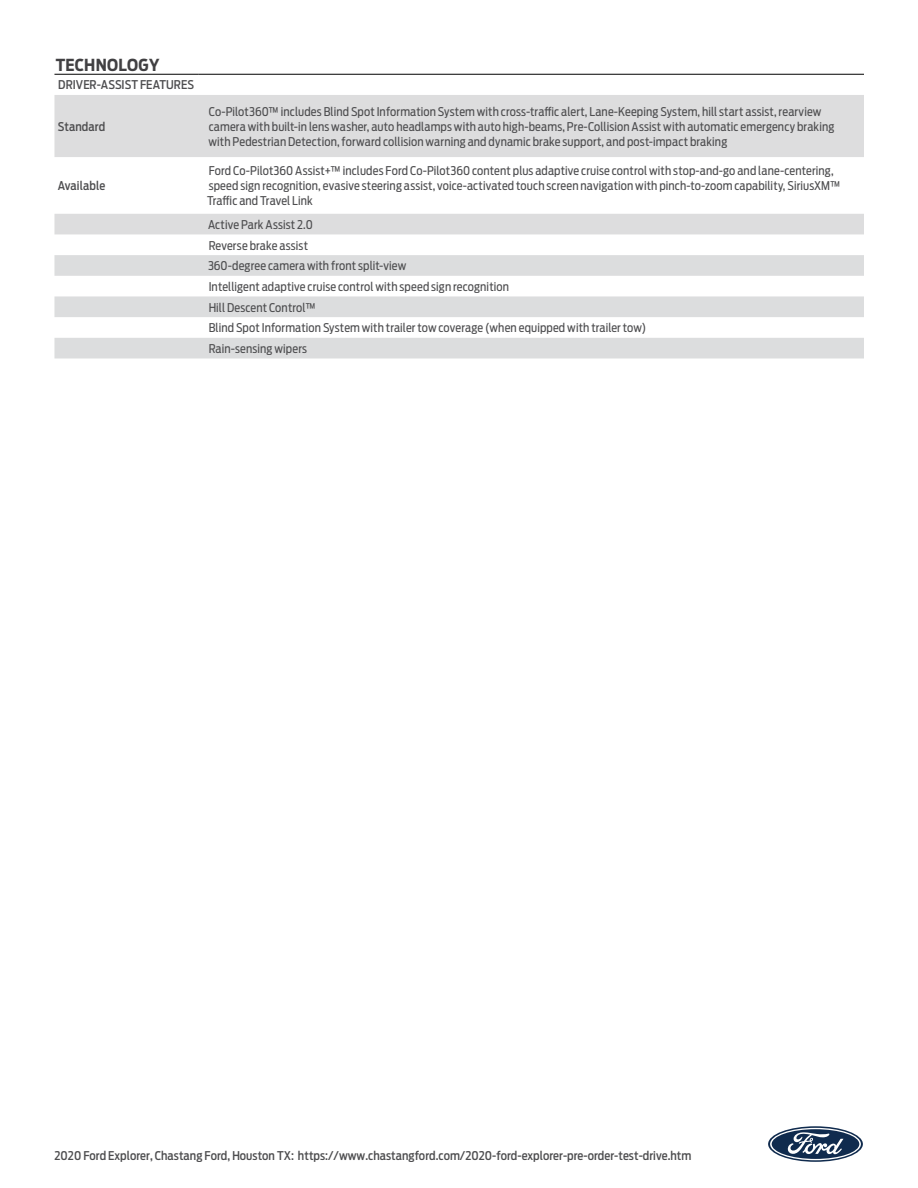
<style>
.page{position:relative;width:918px;height:1188px;background:#fff}
.page>*{position:absolute;margin:0;border:0;box-sizing:border-box;transform-origin:0 0}
.t1{font:700 16.5px "Ford Antenna Cond";letter-spacing:.015em;color:#414042}
.t2{font:12px/20.7px "Ford Antenna Cond";letter-spacing:.01em;color:#4d4d4f}
.t3{font:500 12px "Ford Antenna Cond";letter-spacing:.005em;color:#4d4d4f}
</style>
<div class="page">
<svg style="left:768px;top:1126px;width:95px;height:36px"></svg>
<svg style="left:770px;top:1128px;width:91px;height:32px"></svg>
<svg style="left:54px;top:95px;width:810px;height:139px;fill:#ddddde"></svg>
<svg style="left:54px;top:255px;width:810px;height:103px;fill:#dcddde"></svg>
<hr style="left:54px;top:74px;width:144px;height:1px;background:#000">
<hr style="left:198px;top:74px;width:666px;height:1px;background:#000">
<h1 class="t1" style="left:56px;top:50px;width:105px">TECHNOLOGY</h1>
<p class="t3" style="left:58px;top:75px;width:137px">DRIVER-ASSIST FEATURES</p>
<p class="t3" style="left:58px;top:116px;width:49px">Standard</p>
<p class="t3" style="left:58px;top:175px;width:49px">Available</p>
<p class="t2" style="left:209px;top:102px;width:627px;line-height:15px">Co-Pilot360™ includes Blind Spot Information System with cross-traffic alert, Lane-Keeping System, hill start assist, rearview camera with built-in lens washer, auto headlamps with auto high-beams, Pre-Collision Assist with automatic emergency braking with Pedestrian Detection, forward collision warning and dynamic brake support, and post-impact braking</p>
<p class="t2" style="left:207px;top:162px;width:635px;line-height:15px">Ford Co-Pilot360 Assist+™ includes Ford Co-Pilot360 content plus adaptive cruise control with stop-and-go and lane-centering, speed sign recognition, evasive steering assist, voice-activated touch screen navigation with pinch-to-zoom capability, SiriusXM™<br>Traffic and Travel Link</p>
<p class="t2" style="left:208px;top:213px;width:440px">Active Park Assist 2.0<br>Reverse brake assist<br>360-degree camera with front split-view<br>Intelligent adaptive cruise control with speed sign recognition<br>Hill Descent Control™<br>Blind Spot Information System with trailer tow coverage (when equipped with trailer tow)<br>Rain-sensing wipers</p>
<p class="t3" style="left:54px;top:1145px;width:638px">2020 Ford Explorer, Chastang Ford, Houston TX: https://www.chastangford.com/2020-ford-explorer-pre-order-test-drive.htm</p>
</div>
